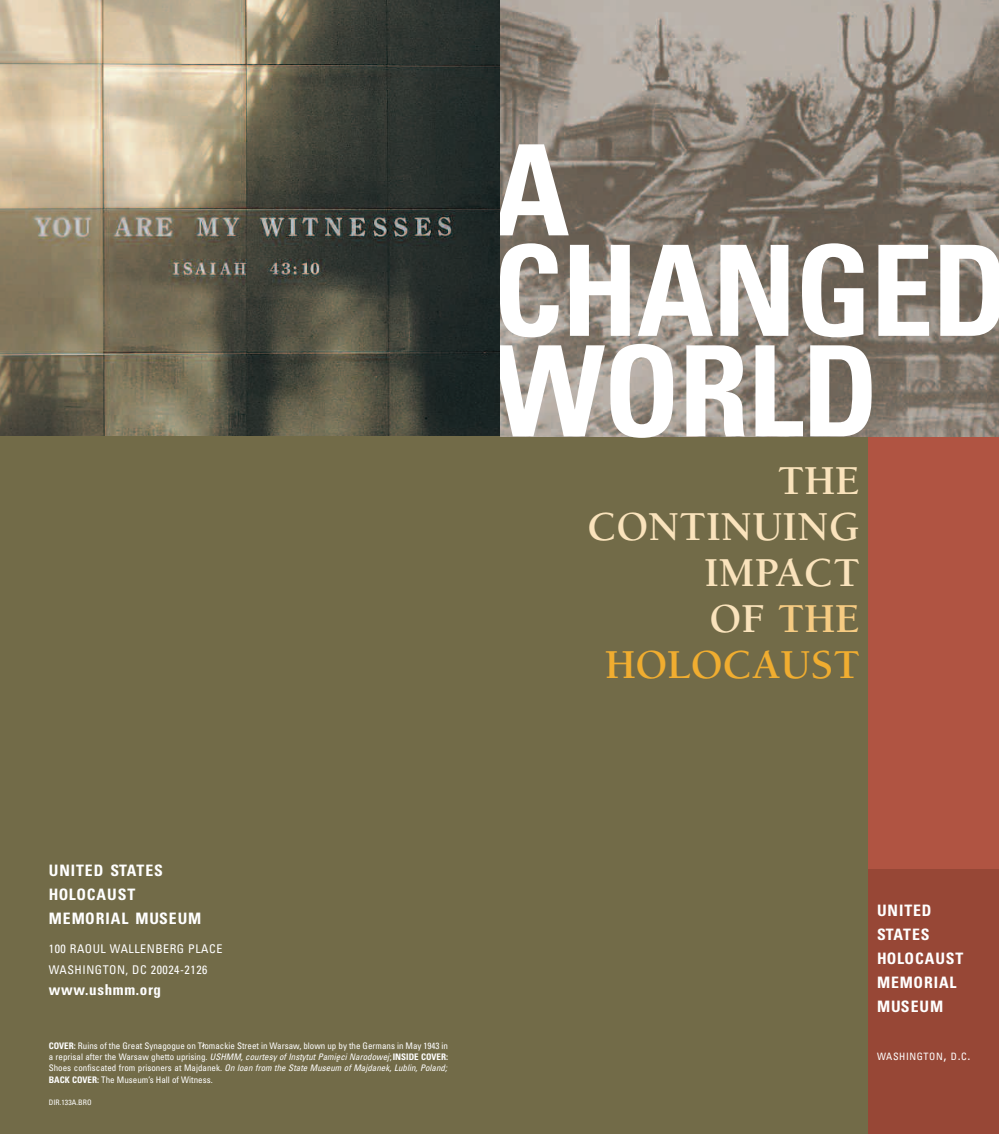
<style>
.page{position:relative;width:999px;height:1134px;background:#fff}
.page>*{position:absolute;margin:0;border:0;box-sizing:border-box;transform-origin:0 0}
.t1{font:700 condensed 126.15px/100.5px "Univers";letter-spacing:-.01em;color:#fff}
.t2{font:700 42.15px/46.2px "Berkeley";color:#fae3bc;text-align:right}
.t3{font:700 condensed 15.75px/24px "Univers";letter-spacing:.06em;color:#fff}
.t4{font:700 condensed 15px "Univers";letter-spacing:.045em;color:#fff}
.t5{font:condensed 12px/21px "Univers";letter-spacing:.045em;color:#fff}
.t6{font:condensed 10.2px "Univers";letter-spacing:.06em;color:#fff}
.t7{font:condensed 9px/11.2px "Univers";color:#fff;text-align:justify}
.t8{font:condensed 7.5px "Univers";letter-spacing:.01em;color:#fff}
.s1{color:#f6cb82}
.s2{color:#f0ad30}
.s3{font-weight:700}
.s4{font-style:italic}
.s5{font-size:13.5px}
</style>
<div class="page">
<div style="left:857px;top:794px;width:142px;height:340px;background:#974736"></div>
<div style="left:843px;top:426px;width:156px;height:443px;background:#b05442"></div>
<div style="left:500px;top:436px;width:368px;height:698px;background:#726b48"></div>
<img style="left:500px;top:0;width:499px;height:436px">
<img style="left:0;top:0;width:500px;height:437px">
<div style="left:0;top:437px;width:500px;height:697px;background:#726b48"></div>
<h1 class="t1" style="left:493px;top:151px;width:518px">A<br>CHANGED<br>WORLD</h1>
<h2 class="t2" style="left:587px;top:461px;width:274px">THE<br>CONTINUING<br>IMPACT<br>OF <span class="s1">THE<br></span><span class="s2">HOLOCAUST</span></h2>
<h3 class="t3" style="left:49px;top:859px;width:154px">UNITED STATES<br>HOLOCAUST<br>MEMORIAL MUSEUM</h3>
<h3 class="t5" style="left:49px;top:939px;width:175px">100 RAOUL WALLENBERG PLACE<br>WASHINGTON, DC 20024-2126</h3>
<h3 class="t4" style="left:49px;top:984px;width:114px">www.ushmm.org</h3>
<p class="t7" style="left:49px;top:1041px;width:401px"><span class="s3">COVER:</span> Ruins of the Great Synagogue on Tlomackie Street in Warsaw, blown up by the Germans in May 1943 in a reprisal after the Warsaw ghetto uprising. <span class="s4">USHMM, courtesy of Instytut Pami˛eci Narodowej</span>;<span class="s3">INSIDE COVER:<br></span>Shoes confiscated from prisoners at Majdanek. <span class="s4">On loan from the State Museum of Majdanek, Lublin, Poland; </span><span class="s3">BACK COVER:</span> The Museum’s Hall of Witness.</p>
<p class="t8" style="left:49px;top:1100px;width:44px">DIR.133A.BRO</p>
<h3 class="t3" style="left:877px;top:900px;width:88px">UNITED<br>STATES<br>HOLOCAUST<br>MEMORIAL<br>MUSEUM</h3>
<p class="t6" style="left:877px;top:1053px;width:95px">WASHINGTON<span class="s5">,</span> D<span class="s5">.</span>C<span class="s5">.</span></p>
</div>
